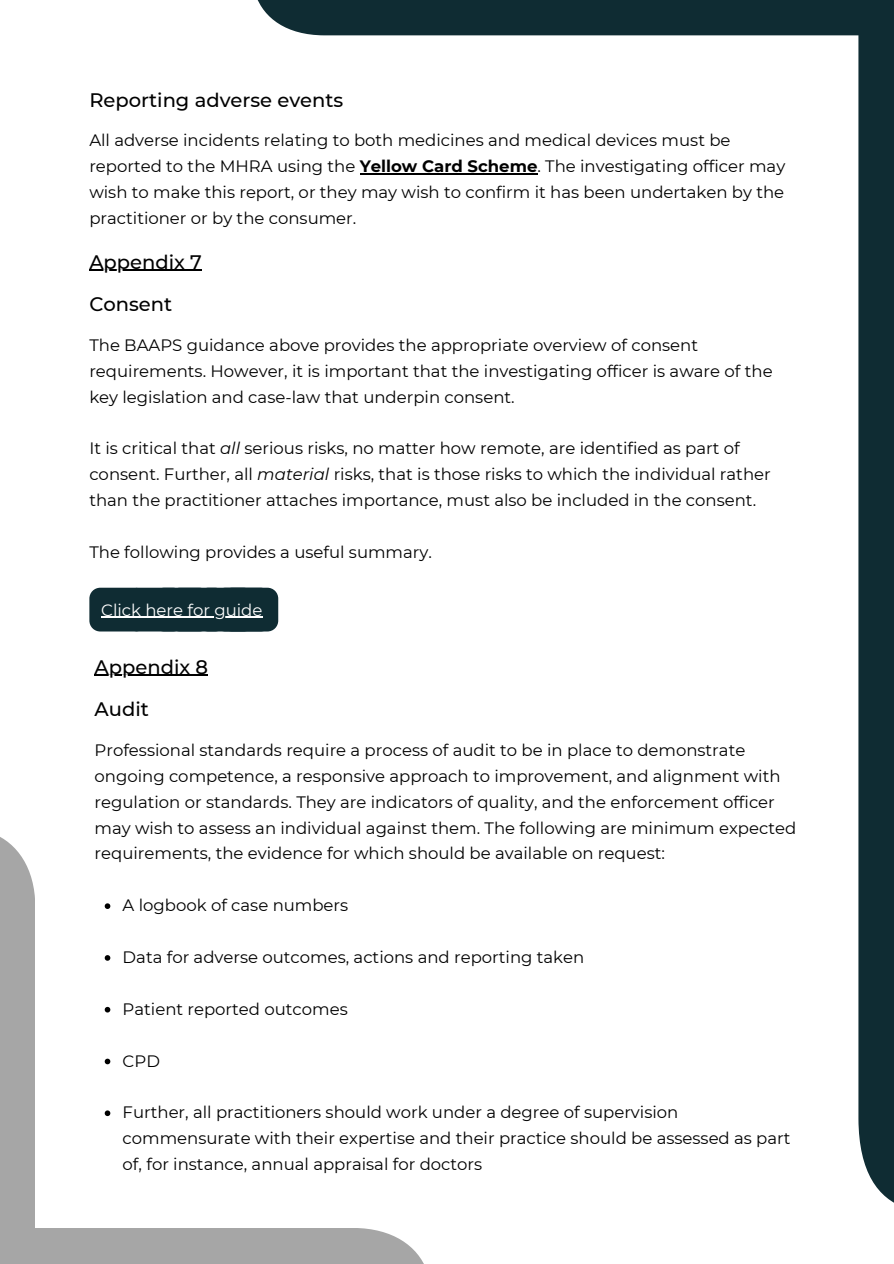
<style>
.page{position:relative;width:894px;height:1264px;background:#fff}
.page>*{position:absolute;margin:0;border:0;box-sizing:border-box;transform-origin:0 0}
.t1{font:500 19.5px "Montserrat";color:#000}
.t2{font:16.5px/25.8px "Montserrat";color:#000}
.t3{font:16.5px "Montserrat";color:#fff}
.s1{font-weight:700}
.s2{font-style:italic}
</style>
<div class="page">
<div style="left:252px;top:0;width:641px;height:35px;background:#0f2c33"></div>
<div style="left:858px;top:29px;width:35px;height:1182px;background:#0f2c33"></div>
<div style="left:0;top:829px;width:35px;height:434px;background:#a6a6a6"></div>
<div style="left:0;top:1227px;width:430px;height:36px;background:#a6a6a6"></div>
<hr style="left:359px;top:173px;width:178px;height:2px;background:#000">
<hr style="left:89px;top:270px;width:113px;height:1px;background:#000">
<div style="left:89px;top:587px;width:57px;height:44px;background:#0f2c33;border-radius:11px"></div>
<div style="left:127px;top:587px;width:57px;height:44px;background:#0f2c33;border-radius:11px"></div>
<div style="left:153px;top:587px;width:57px;height:44px;background:#0f2c33;border-radius:11px"></div>
<div style="left:221px;top:587px;width:57px;height:44px;background:#0f2c33;border-radius:11px"></div>
<div style="left:169px;top:587px;width:57px;height:44px;background:#0f2c33;border-radius:11px"></div>
<div style="left:197px;top:587px;width:57px;height:44px;background:#0f2c33;border-radius:11px"></div>
<hr style="left:101px;top:616px;width:161px;height:2px;background:#fff">
<hr style="left:95px;top:675px;width:113px;height:1px;background:#000">
<svg style="left:105px;top:903px;width:5px;height:6px"></svg>
<svg style="left:105px;top:955px;width:5px;height:5px"></svg>
<svg style="left:105px;top:1006px;width:5px;height:6px"></svg>
<svg style="left:105px;top:1058px;width:5px;height:6px"></svg>
<svg style="left:105px;top:1110px;width:5px;height:6px"></svg>
<h1 class="t1" style="left:89px;top:88px;width:255px">Reporting adverse events</h1>
<p class="t2" style="left:89px;top:128px;width:697px">All adverse incidents relating to both medicines and medical devices must be reported to the MHRA using the <span class="s1">Yellow Card Scheme</span>. The investigating officer may wish to make this report, or they may wish to confirm it has been undertaken by the practitioner or by the consumer.</p>
<h1 class="t1" style="left:89px;top:250px;width:114px">Appendix 7</h1>
<h1 class="t1" style="left:89px;top:292px;width:84px">Consent</h1>
<p class="t2" style="left:89px;top:332px;width:684px">The BAAPS guidance above provides the appropriate overview of consent requirements. However, it is important that the investigating officer is aware of the key legislation and case-law that underpin consent.</p>
<p class="t2" style="left:89px;top:435px;width:682px">It is critical that <span class="s2">all</span> serious risks, no matter how remote, are identified as part of consent. Further, all <span class="s2">material</span> risks, that is those risks to which the individual rather than the practitioner attaches importance, must also be included in the consent.</p>
<p class="t2" style="left:89px;top:539px;width:344px">The following provides a useful summary.</p>
<p class="t3" style="left:101px;top:599px;width:163px">Click here for guide</p>
<p class="t1" style="left:95px;top:655px;width:115px">Appendix 8</p>
<p class="t1" style="left:95px;top:697px;width:56px">Audit</p>
<p class="t2" style="left:95px;top:737px;width:703px">Professional standards require a process of audit to be in place to demonstrate ongoing competence, a responsive approach to improvement, and alignment with regulation or standards. They are indicators of quality, and the enforcement officer may wish to assess an individual against them. The following are minimum expected requirements, the evidence for which should be available on request:</p>
<p class="t2" style="left:123px;top:892px;width:227px">A logbook of case numbers</p>
<p class="t2" style="left:123px;top:944px;width:463px">Data for adverse outcomes, actions and reporting taken</p>
<p class="t2" style="left:123px;top:995px;width:226px">Patient reported outcomes</p>
<p class="t2" style="left:123px;top:1047px;width:39px">CPD</p>
<h1 class="t2" style="left:123px;top:1099px;width:669px">Further, all practitioners should work under a degree of supervision commensurate with their expertise and their practice should be assessed as part of, for instance, annual appraisal for doctors</h1>
</div>
